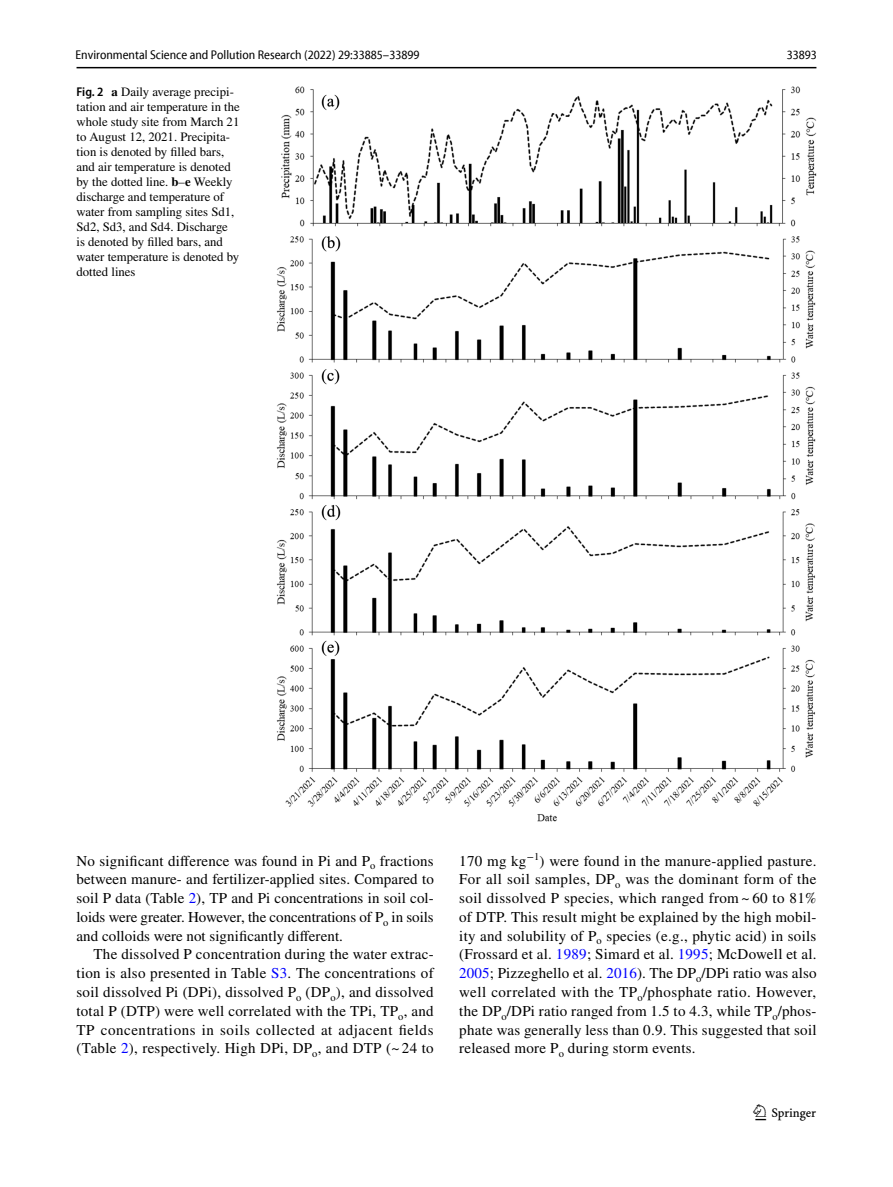
<style>
.page{position:relative;width:893px;height:1187px;background:#fff}
.page>*{position:absolute;margin:0;border:0;box-sizing:border-box;transform-origin:0 0}
.t1{font:22.5px "Springnew Regular 3";color:#000}
.t2{font:15px/18.8px "STIX";letter-spacing:.02em;color:#000;text-align:justify}
.t3{font:12.75px/15px "STIX";color:#000}
.t4{font:semi-condensed 12.75px "Myriad Pro Unic";color:#000}
.s1{font-family:"Myriad Pro";font-weight:600;font-stretch:semi-condensed}
.s2{font-weight:700}
.s3{color:#00f}
</style>
<div class="page">
<hr style="left:77px;top:67px;width:739px;height:1px;background:#000">
<img style="left:276px;top:87px;width:540px;height:734px">
<p class="t4" style="left:76px;top:50px;width:346px">Environmental Science and Pollution Research (2022) 29:33885–33899</p>
<p class="t4" style="left:787px;top:50px;width:32px">33893</p>
<p class="t3" style="left:77px;top:85px;width:165px"><span class="s1">Fig. 2</span> <span class="s2">a</span> Daily average precipi&shy;tation and air temperature in the whole study site from March 21 to August 12, 2021. Precipita&shy;tion is denoted by filled bars, and air temperature is denoted by the dotted line. <span class="s2">b</span>–<span class="s2">e</span> Weekly discharge and temperature of water from sampling sites Sd1,<br>Sd2, Sd3, and Sd4. Discharge<br>is denoted by filled bars, and water temperature is denoted by dotted lines</p>
<p class="t2" style="left:77px;top:852px;width:359px">No significant difference was found in Pi and P<sub>o</sub> fractions between manure- and fertilizer-applied sites. Compared to soil P data (Table <span class="s3">2</span>), TP and Pi concentrations in soil col&shy;loids were greater. However, the concentrations of P<sub>o</sub> in soils and colloids were not significantly different.</p>
<p class="t2" style="left:77px;top:946px;width:359px;text-indent:17px">The dissolved P concentration during the water extrac&shy;tion is also presented in Table <span class="s3">S3</span>. The concentrations of soil dissolved Pi (DPi), dissolved P<sub>o</sub> (DP<sub>o</sub>), and dissolved total P (DTP) were well correlated with the TPi, TP<sub>o</sub>, and TP concentrations in soils collected at adjacent fields (Table <span class="s3">2</span>), respectively. High DPi, DP<sub>o</sub>, and DTP (~ 24 to</p>
<p class="t2" style="left:459px;top:852px;width:359px">170 mg kg<sup>−1</sup>) were found in the manure-applied pasture.<br>For all soil samples, DP<sub>o</sub> was the dominant form of the soil dissolved P species, which ranged from ~ 60 to 81% of DTP. This result might be explained by the high mobil&shy;ity and solubility of P<sub>o</sub> species (e.g., phytic acid) in soils (Frossard et al. <span class="s3">1989</span>; Simard et al. <span class="s3">1995</span>; McDowell et al.<br><span class="s3">2005</span>; Pizzeghello et al. <span class="s3">2016</span>). The DP<sub>o</sub>/DPi ratio was also well correlated with the TP<sub>o</sub>/phosphate ratio. However, the DP<sub>o</sub>/DPi ratio ranged from 1.5 to 4.3, while TP<sub>o</sub>/phos&shy;phate was generally less than 0.9. This suggested that soil released more P<sub>o</sub> during storm events.</p>
<h1 class="t1" style="left:755px;top:1104px;width:62px">1 3</h1>
</div>
